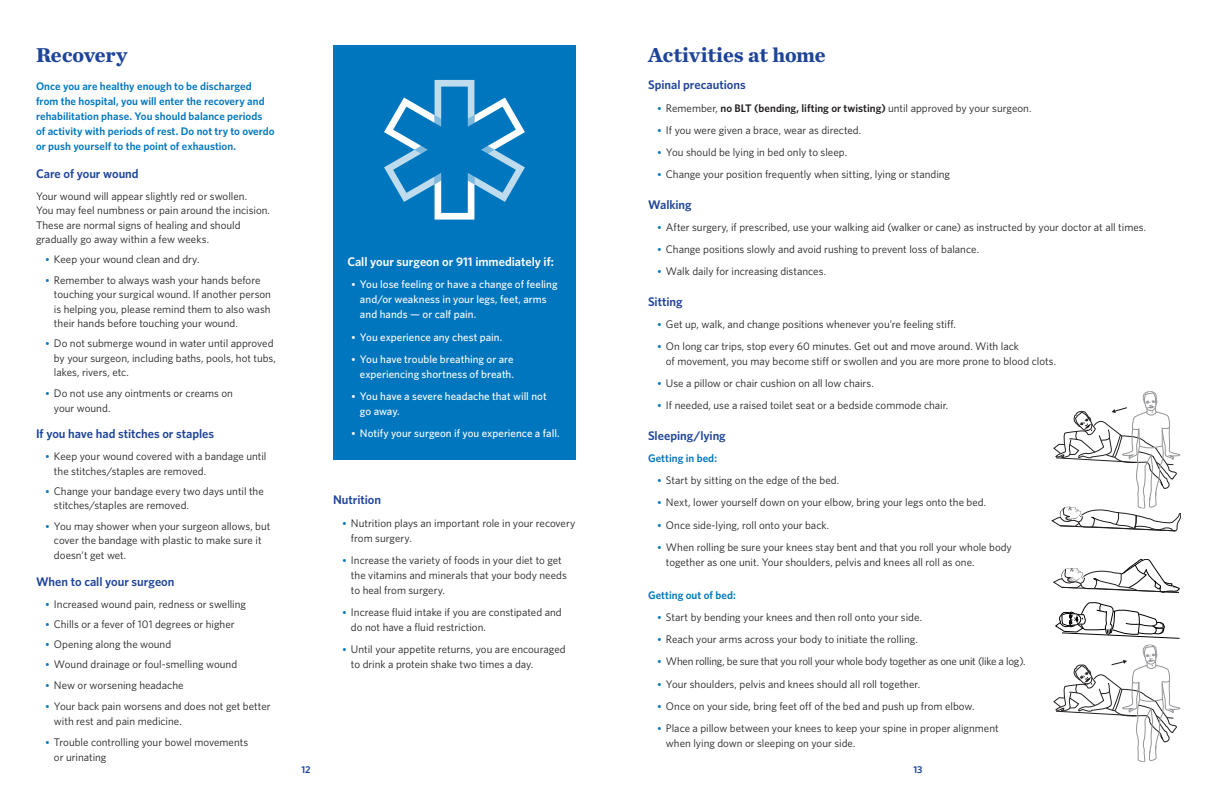
<style>
.page{position:relative;width:1224px;height:792px;background:#fff}
.page>*{position:absolute;margin:0;border:0;box-sizing:border-box;transform-origin:0 0}
.t1{font:700 21px "Chronicle Text G1";letter-spacing:-.01em;color:#1e4499}
.t2{font:600 12.5px "Whitney";letter-spacing:-.005em;color:#1e4499}
.t3{font:600 12.5px "Whitney";color:#fff}
.t4{font:11px/15px "Whitney";color:#231f20}
.t5{font:500 11px/15px "Whitney";color:#fff}
.t6{font:600 11px/15px "Whitney";letter-spacing:.005em;color:#0076be}
.t7{font:11px "Whitney";letter-spacing:-.02em;color:#231f20}
.t8{font:600 10px "Whitney";color:#1e4499}
.s1{font-family:"Chronicle Text G1";color:#0076be}
.s2{font-family:"Chronicle Text G1";font-weight:400}
.s3{font-weight:600}
</style>
<div class="page">
<div style="left:333px;top:45px;width:243px;height:414px;background:#0076be"></div>
<svg style="left:384px;top:80px;width:141px;height:140px"></svg>
<svg style="left:1053px;top:559px;width:127px;height:34px"></svg>
<svg style="left:1052px;top:391px;width:129px;height:140px"></svg>
<svg style="left:1053px;top:602px;width:127px;height:160px"></svg>
<h1 class="t1" style="left:36px;top:38px;width:93px">Recovery</h1>
<p class="t6" style="left:36px;top:79px;width:240px">Once you are healthy enough to be discharged from the hospital, you will enter the recovery and rehabilitation phase. You should balance periods<br>of activity with periods of rest. Do not try to overdo or push yourself to the point of exhaustion.</p>
<p class="t2" style="left:36px;top:165px;width:104px">Care of your wound</p>
<p class="t4" style="left:36px;top:188px;width:236px;line-height:14.5px">Your wound will appear slightly red or swollen.<br>You may feel numbness or pain around the incision.<br>These are normal signs of healing and should gradually go away within a few weeks.</p>
<p class="t4" style="left:45px;top:252px;width:156px"><span class="s1">•</span> Keep your wound clean and dry.</p>
<p class="t4" style="left:54px;top:272px;width:219px;line-height:14.5px;text-indent:-9px"><span class="s1">•</span> Remember to always wash your hands before touching your surgical wound. If another person is helping you, please remind them to also wash their hands before touching your wound.</p>
<p class="t4" style="left:54px;top:336px;width:223px;line-height:14.5px;text-indent:-9px"><span class="s1">•</span> Do not submerge wound in water until approved by your surgeon, including baths, pools, hot tubs, lakes, rivers, etc.</p>
<p class="t4" style="left:54px;top:385px;width:181px;text-indent:-9px"><span class="s1">•</span> Do not use any ointments or creams on your wound.</p>
<p class="t2" style="left:36px;top:426px;width:180px">If you have had stitches or staples</p>
<p class="t4" style="left:54px;top:449px;width:214px;line-height:14.5px;text-indent:-9px"><span class="s1">•</span> Keep your wound covered with a bandage until the stitches/staples are removed.</p>
<p class="t4" style="left:54px;top:484px;width:211px;line-height:14.5px;text-indent:-9px"><span class="s1">•</span> Change your bandage every two days until the stitches/staples are removed.</p>
<p class="t4" style="left:54px;top:518px;width:218px;text-indent:-9px"><span class="s1">•</span> You may shower when your surgeon allows, but cover the bandage with plastic to make sure it doesn’t get wet.</p>
<p class="t2" style="left:36px;top:573px;width:140px">When to call your surgeon</p>
<p class="t4" style="left:45px;top:596px;width:203px"><span class="s1">•</span> Increased wound pain, redness or swelling</p>
<p class="t4" style="left:45px;top:616px;width:191px"><span class="s1">•</span> Chills or a fever of 101 degrees or higher</p>
<p class="t4" style="left:45px;top:636px;width:128px"><span class="s1">•</span> Opening along the wound</p>
<p class="t4" style="left:45px;top:657px;width:194px"><span class="s1">•</span> Wound drainage or foul-smelling wound</p>
<p class="t4" style="left:45px;top:678px;width:140px"><span class="s1">•</span> New or worsening headache</p>
<p class="t4" style="left:54px;top:698px;width:218px;text-indent:-9px"><span class="s1">•</span> Your back pain worsens and does not get better with rest and pain medicine.</p>
<p class="t4" style="left:54px;top:734px;width:196px;text-indent:-9px"><span class="s1">•</span> Trouble controlling your bowel movements or urinating</p>
<p class="t3" style="left:347px;top:254px;width:208px">Call your surgeon or 911 immediately if:</p>
<p class="t5" style="left:360px;top:277px;width:199px;text-indent:-9px"><span class="s2">•</span> You lose feeling or have a change of feeling and/or weakness in your legs, feet, arms and hands — or calf pain.</p>
<p class="t5" style="left:351px;top:329px;width:153px"><span class="s2">•</span> You experience any chest pain.</p>
<p class="t5" style="left:351px;top:351px;width:165px;text-align:right"><span class="s2">•</span> You have trouble breathing or are experiencing shortness of breath.</p>
<p class="t5" style="left:360px;top:389px;width:188px;text-indent:-9px"><span class="s2">•</span> You have a severe headache that will not go away.</p>
<p class="t5" style="left:351px;top:426px;width:210px"><span class="s2">•</span> Notify your surgeon if you experience a fall.</p>
<p class="t2" style="left:333px;top:492px;width:50px">Nutrition</p>
<p class="t4" style="left:351px;top:515px;width:226px;text-indent:-9px"><span class="s1">•</span> Nutrition plays an important role in your recovery from surgery.</p>
<p class="t4" style="left:351px;top:552px;width:217px;text-indent:-9px"><span class="s1">•</span> Increase the variety of foods in your diet to get the vitamins and minerals that your body needs to heal from surgery.</p>
<p class="t4" style="left:351px;top:604px;width:212px;text-indent:-9px"><span class="s1">•</span> Increase fluid intake if you are constipated and do not have a fluid restriction.</p>
<p class="t4" style="left:351px;top:642px;width:216px;text-indent:-9px"><span class="s1">•</span> Until your appetite returns, you are encouraged to drink a protein shake two times a day.</p>
<h1 class="t1" style="left:648px;top:38px;width:179px">Activities at home</h1>
<p class="t2" style="left:648px;top:77px;width:99px">Spinal precautions</p>
<p class="t4" style="left:657px;top:100px;width:376px"><span class="s1">•</span> Remember, <span class="s3">no BLT (bending, lifting or twisting)</span> until approved by your surgeon.</p>
<p class="t4" style="left:657px;top:122px;width:206px"><span class="s1">•</span> If you were given a brace, wear as directed.</p>
<p class="t4" style="left:657px;top:145px;width:192px"><span class="s1">•</span> You should be lying in bed only to sleep.</p>
<p class="t4" style="left:657px;top:167px;width:295px"><span class="s1">•</span> Change your position frequently when sitting, lying or standing</p>
<p class="t2" style="left:648px;top:196px;width:45px">Walking</p>
<p class="t4" style="left:657px;top:219px;width:491px"><span class="s1">•</span> After surgery, if prescribed, use your walking aid (walker or cane) as instructed by your doctor at all times.</p>
<p class="t4" style="left:657px;top:242px;width:324px"><span class="s1">•</span> Change positions slowly and avoid rushing to prevent loss of balance.</p>
<p class="t4" style="left:657px;top:264px;width:171px"><span class="s1">•</span> Walk daily for increasing distances.</p>
<p class="t2" style="left:648px;top:293px;width:36px">Sitting</p>
<p class="t4" style="left:657px;top:316px;width:300px"><span class="s1">•</span> Get up, walk, and change positions whenever you’re feeling stiff.</p>
<p class="t4" style="left:666px;top:339px;width:392px;text-indent:-9px"><span class="s1">•</span> On long car trips, stop every 60 minutes. Get out and move around. With lack<br>of movement, you may become stiff or swollen and you are more prone to blood clots.</p>
<p class="t4" style="left:657px;top:376px;width:218px"><span class="s1">•</span> Use a pillow or chair cushion on all low chairs.</p>
<p class="t4" style="left:657px;top:398px;width:293px"><span class="s1">•</span> If needed, use a raised toilet seat or a bedside commode chair.</p>
<p class="t2" style="left:648px;top:427px;width:79px">Sleeping/lying</p>
<p class="t6" style="left:648px;top:451px;width:71px">Getting in bed:</p>
<p class="t4" style="left:657px;top:473px;width:184px"><span class="s1">•</span> Start by sitting on the edge of the bed.</p>
<p class="t4" style="left:657px;top:495px;width:331px"><span class="s1">•</span> Next, lower yourself down on your elbow, bring your legs onto the bed.</p>
<p class="t4" style="left:657px;top:517px;width:174px"><span class="s1">•</span> Once side-lying, roll onto your back.</p>
<p class="t4" style="left:666px;top:539px;width:347px;text-indent:-9px"><span class="s1">•</span> When rolling be sure your knees stay bent and that you roll your whole body together as one unit. Your shoulders, pelvis and knees all roll as one.</p>
<p class="t6" style="left:648px;top:587px;width:89px">Getting out of bed:</p>
<p class="t4" style="left:657px;top:610px;width:267px"><span class="s1">•</span> Start by bending your knees and then roll onto your side.</p>
<p class="t4" style="left:657px;top:632px;width:262px"><span class="s1">•</span> Reach your arms across your body to initiate the rolling.</p>
<p class="t7" style="left:657px;top:654px;width:370px"><span class="s1">•</span> When rolling, be sure that you roll your whole body together as one unit (like a log).</p>
<p class="t4" style="left:657px;top:676px;width:265px"><span class="s1">•</span> Your shoulders, pelvis and knees should all roll together.</p>
<p class="t4" style="left:657px;top:698px;width:319px"><span class="s1">•</span> Once on your side, bring feet off of the bed and push up from elbow.</p>
<p class="t4" style="left:666px;top:720px;width:334px;text-indent:-9px"><span class="s1">•</span> Place a pillow between your knees to keep your spine in proper alignment when lying down or sleeping on your side.</p>
<p class="t8" style="left:301px;top:763px;width:11px">12</p>
<p class="t8" style="left:913px;top:763px;width:11px">13</p>
</div>
